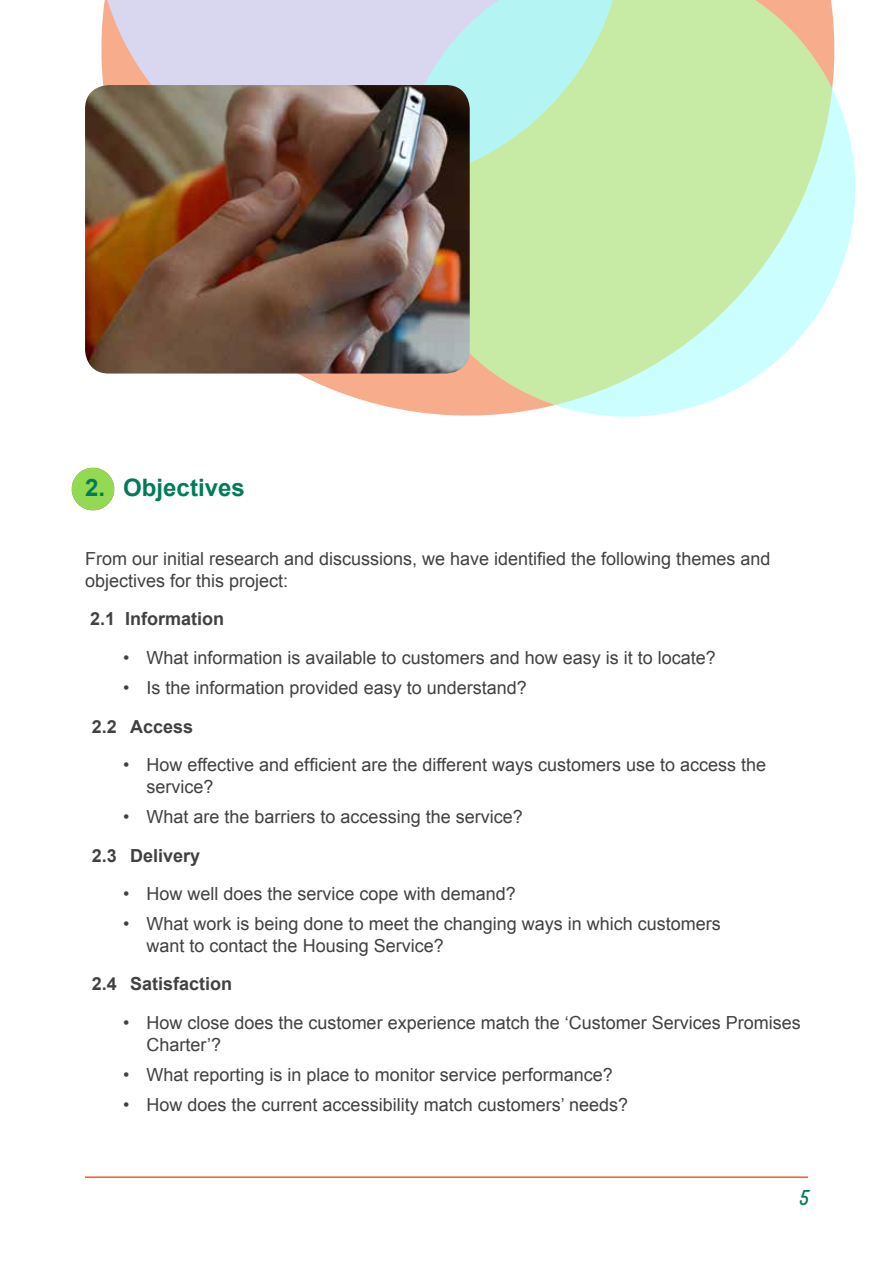
<style>
.page{position:relative;width:893px;height:1263px;background:#fff}
.page>*{position:absolute;margin:0;border:0;box-sizing:border-box;transform-origin:0 0}
.t1{font:700 24px "Arial";color:#007c5a}
.t2{font:italic 500 21px "Wayfarer";color:#007c5a}
.t3{font:18px/21.6px "Arial";color:#414042}
.t4{font:700 18px "Arial";color:#414042}
</style>
<div class="page">
<hr style="left:85px;top:1176px;width:723px;height:2px;background:#f15f22">
<svg style="left:71px;top:467px;width:44px;height:44px"></svg>
<svg style="left:101px;top:0;width:277px;height:85px;background:#dbd3e6"></svg>
<svg style="left:378px;top:0;width:478px;height:417px;background:#cdecc2"></svg>
<img style="left:85px;top:85px;width:385px;height:289px">
<h1 class="t1" style="left:85px;top:472px;width:161px">2. Objectives</h1>
<p class="t3" style="left:85px;top:548px;width:687px">From our initial research and discussions, we have identified the following themes and objectives for this project:</p>
<p class="t4" style="left:90px;top:607px;width:136px">2.1 Information</p>
<p class="t3" style="left:123px;top:647px;width:594px">• What information is available to customers and how easy is it to locate?</p>
<p class="t3" style="left:123px;top:677px;width:405px">• Is the information provided easy to understand?</p>
<p class="t4" style="left:92px;top:714px;width:103px">2.2 Access</p>
<p class="t3" style="left:147px;top:754px;width:621px;text-indent:-23px">• How effective and efficient are the different ways customers use to access the service?</p>
<p class="t3" style="left:123px;top:806px;width:401px">• What are the barriers to accessing the service?</p>
<p class="t4" style="left:92px;top:843px;width:110px">2.3 Delivery</p>
<p class="t3" style="left:123px;top:883px;width:394px">• How well does the service cope with demand?</p>
<p class="t3" style="left:147px;top:913px;width:576px;text-indent:-23px">• What work is being done to meet the changing ways in which customers want to contact the Housing Service?</p>
<p class="t4" style="left:92px;top:972px;width:142px">2.4 Satisfaction</p>
<p class="t3" style="left:147px;top:1012px;width:656px;text-indent:-23px">• How close does the customer experience match the ‘Customer Services Promises<br>Charter’?</p>
<p class="t3" style="left:123px;top:1064px;width:491px">• What reporting is in place to monitor service performance?</p>
<p class="t3" style="left:123px;top:1094px;width:506px">• How does the current accessibility match customers’ needs?</p>
<p class="t2" style="left:799px;top:1183px;width:11px">5</p>
</div>
